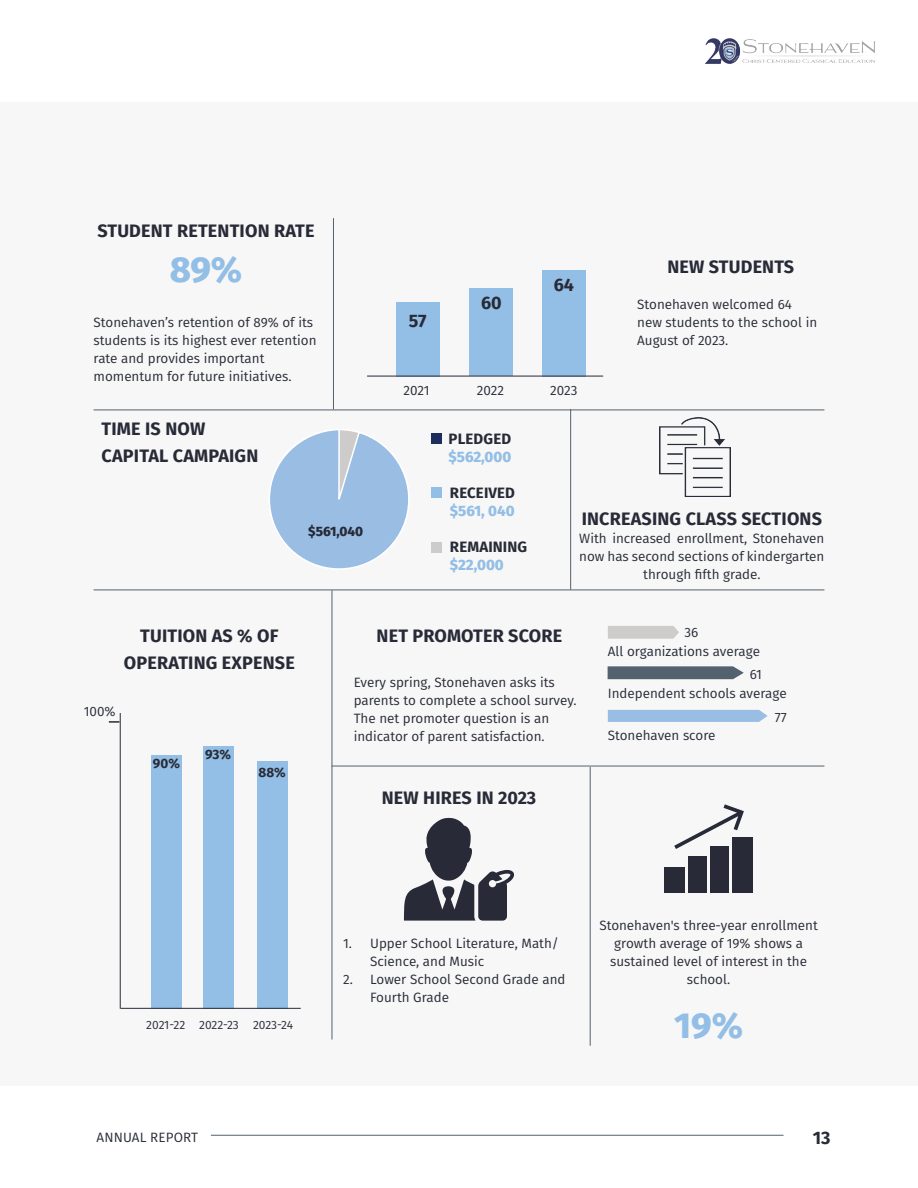
<style>
.page{position:relative;width:918px;height:1188px;background:#fff}
.page>*{position:absolute;margin:0;border:0;box-sizing:border-box;transform-origin:0 0}
.t1{font:800 36px "Fira Sans";color:#93bee5}
.t2{font:700 18px/27px "Fira Sans";letter-spacing:.01em;color:#282b37;text-align:center}
.t3{font:700 15px "Fira Sans";letter-spacing:.01em;color:#282b37}
.t4{font:800 15px "Fira Sans";color:#93bee5}
.t5{font:13.5px/18px "Fira Sans";color:#282b37}
.t6{font:13.5px "Fira Sans";color:#282b38}
.t7{font:700 13.5px "Fira Sans";color:#282b37}
.t8{font:800 13.5px "Fira Sans";color:#282b37}
.t9{font:12px "Fira Sans";letter-spacing:-.005em;color:#282b38}
</style>
<div class="page">
<div style="left:0;top:102px;width:918px;height:984px;background:#f7f7f7"></div>
<div style="left:203px;top:746px;width:30px;height:263px;background:#93bee5"></div>
<div style="left:151px;top:755px;width:31px;height:254px;background:#93bee5"></div>
<div style="left:257px;top:761px;width:30px;height:248px;background:#93bee5"></div>
<div style="left:608px;top:710px;width:160px;height:12px;background:#99bde3"></div>
<svg style="left:608px;top:626px;width:71px;height:13px"></svg>
<div style="left:431px;top:488px;width:11px;height:10px;background:#93bee5"></div>
<div style="left:431px;top:433px;width:11px;height:11px;background:#1d2e5e"></div>
<hr style="left:333px;top:218px;width:1px;height:192px;background:#54616d">
<hr style="left:94px;top:410px;width:730px;height:1px;background:#54616d">
<hr style="left:94px;top:590px;width:730px;height:1px;background:#54616d">
<svg style="left:403px;top:818px;width:111px;height:103px"></svg>
<hr style="left:570px;top:409px;width:1px;height:181px;background:#54616d">
<hr style="left:332px;top:590px;width:1px;height:450px;background:#54616d">
<hr style="left:332px;top:766px;width:492px;height:1px;background:#54616d">
<hr style="left:590px;top:767px;width:1px;height:279px;background:#54616d">
<div style="left:732px;top:838px;width:21px;height:55px;background:#282b37"></div>
<div style="left:710px;top:847px;width:19px;height:46px;background:#282b37"></div>
<div style="left:688px;top:856px;width:19px;height:37px;background:#282b37"></div>
<div style="left:664px;top:867px;width:20px;height:26px;background:#282b37"></div>
<svg style="left:674px;top:804px;width:70px;height:45px"></svg>
<hr style="left:120px;top:713px;width:1px;height:296px;background:#282b37">
<hr style="left:121px;top:1008px;width:180px;height:1px;background:#282b37">
<svg style="left:109px;top:721px;width:10px;height:2px"></svg>
<div style="left:396px;top:302px;width:43px;height:74px;background:#93bee5"></div>
<div style="left:470px;top:289px;width:43px;height:87px;background:#93bee5"></div>
<div style="left:542px;top:270px;width:43px;height:106px;background:#93bee5"></div>
<hr style="left:367px;top:376px;width:236px;height:1px;background:#282b37">
<svg style="left:608px;top:666px;width:136px;height:13px"></svg>
<div style="left:432px;top:542px;width:10px;height:10px;background:#ceccca"></div>
<svg style="left:270px;top:430px;width:138px;height:139px"></svg>
<img style="left:660px;top:418px;width:70px;height:79px">
<hr style="left:211px;top:1135px;width:573px;height:1px;background:#54616d">
<img style="left:705px;top:38px;width:170px;height:26px">
<h2 class="t2" style="left:97px;top:216px;width:219px">STUDENT RETENTION RATE</h2>
<h1 class="t1" style="left:170px;top:238px;width:74px">89%</h1>
<p class="t5" style="left:94px;top:313px;width:224px">Stonehaven’s retention of 89% of its students is its highest ever retention rate and provides important momentum for future initiatives.</p>
<h2 class="t2" style="left:102px;top:414px;width:158px;text-align:left">TIME IS NOW<br>CAPITAL CAMPAIGN</h2>
<p class="t8" style="left:308px;top:520px;width:57px">$561,040</p>
<h2 class="t2" style="left:409px;top:306px;width:19px">57</h2>
<h2 class="t2" style="left:481px;top:288px;width:22px">60</h2>
<h2 class="t2" style="left:554px;top:270px;width:22px">64</h2>
<p class="t6" style="left:404px;top:380px;width:28px">2021</p>
<p class="t6" style="left:477px;top:380px;width:29px">2022</p>
<p class="t6" style="left:550px;top:380px;width:29px">2023</p>
<p class="t3" style="left:449px;top:426px;width:64px">PLEDGED</p>
<p class="t4" style="left:448px;top:444px;width:64px">$562,000</p>
<h2 class="t2" style="left:667px;top:252px;width:128px">NEW STUDENTS</h2>
<p class="t5" style="left:637px;top:295px;width:181px">Stonehaven welcomed 64 new students to the school in<br>August of 2023.</p>
<p class="t3" style="left:450px;top:480px;width:67px">RECEIVED</p>
<p class="t4" style="left:450px;top:498px;width:66px">$561, 040</p>
<p class="t3" style="left:450px;top:534px;width:79px">REMAINING</p>
<p class="t4" style="left:450px;top:552px;width:55px">$22,000</p>
<h2 class="t2" style="left:582px;top:504px;width:242px">INCREASING CLASS SECTIONS</h2>
<p class="t5" style="left:579px;top:529px;width:247px;text-align:center">With increased enrollment, Stonehaven now has second sections of kindergarten through fifth grade.</p>
<h2 class="t2" style="left:124px;top:621px;width:172px">TUITION AS % OF<br>OPERATING EXPENSE</h2>
<p class="t6" style="left:84px;top:701px;width:33px">100%</p>
<p class="t7" style="left:153px;top:752px;width:29px">90%</p>
<p class="t7" style="left:205px;top:743px;width:27px">93%</p>
<p class="t7" style="left:259px;top:761px;width:29px">88%</p>
<p class="t9" style="left:146px;top:1016px;width:94px">2021-22 2022-23</p>
<p class="t9" style="left:253px;top:1016px;width:42px">2023-24</p>
<h2 class="t2" style="left:377px;top:621px;width:187px">NET PROMOTER SCORE</h2>
<p class="t5" style="left:354px;top:673px;width:224px">Every spring, Stonehaven asks its parents to complete a school survey.<br>The net promoter question is an indicator of parent satisfaction.</p>
<h2 class="t2" style="left:382px;top:783px;width:156px">NEW HIRES IN 2023</h2>
<p class="t5" style="left:684px;top:623px;width:15px">36</p>
<p class="t5" style="left:608px;top:642px;width:154px">All organizations average</p>
<p class="t5" style="left:750px;top:665px;width:14px">61</p>
<p class="t5" style="left:608px;top:684px;width:180px">Independent schools average</p>
<p class="t5" style="left:608px;top:726px;width:109px">Stonehaven score</p>
<p class="t5" style="left:775px;top:708px;width:13px">77</p>
<p class="t5" style="left:370px;top:934px;width:190px;text-indent:-27px">1. Upper School Literature, Math/<br>Science, and Music</p>
<p class="t5" style="left:370px;top:970px;width:197px;text-indent:-27px">2. Lower School Second Grade and<br>Fourth Grade</p>
<p class="t5" style="left:599px;top:916px;width:220px;text-align:center">Stonehaven's three-year enrollment growth average of 19% shows a sustained level of interest in the school.</p>
<h1 class="t1" style="left:674px;top:994px;width:70px">19%</h1>
<p class="t5" style="left:97px;top:1128px;width:103px">ANNUAL REPORT</p>
<h2 class="t2" style="left:813px;top:1123px;width:19px">13</h2>
</div>
